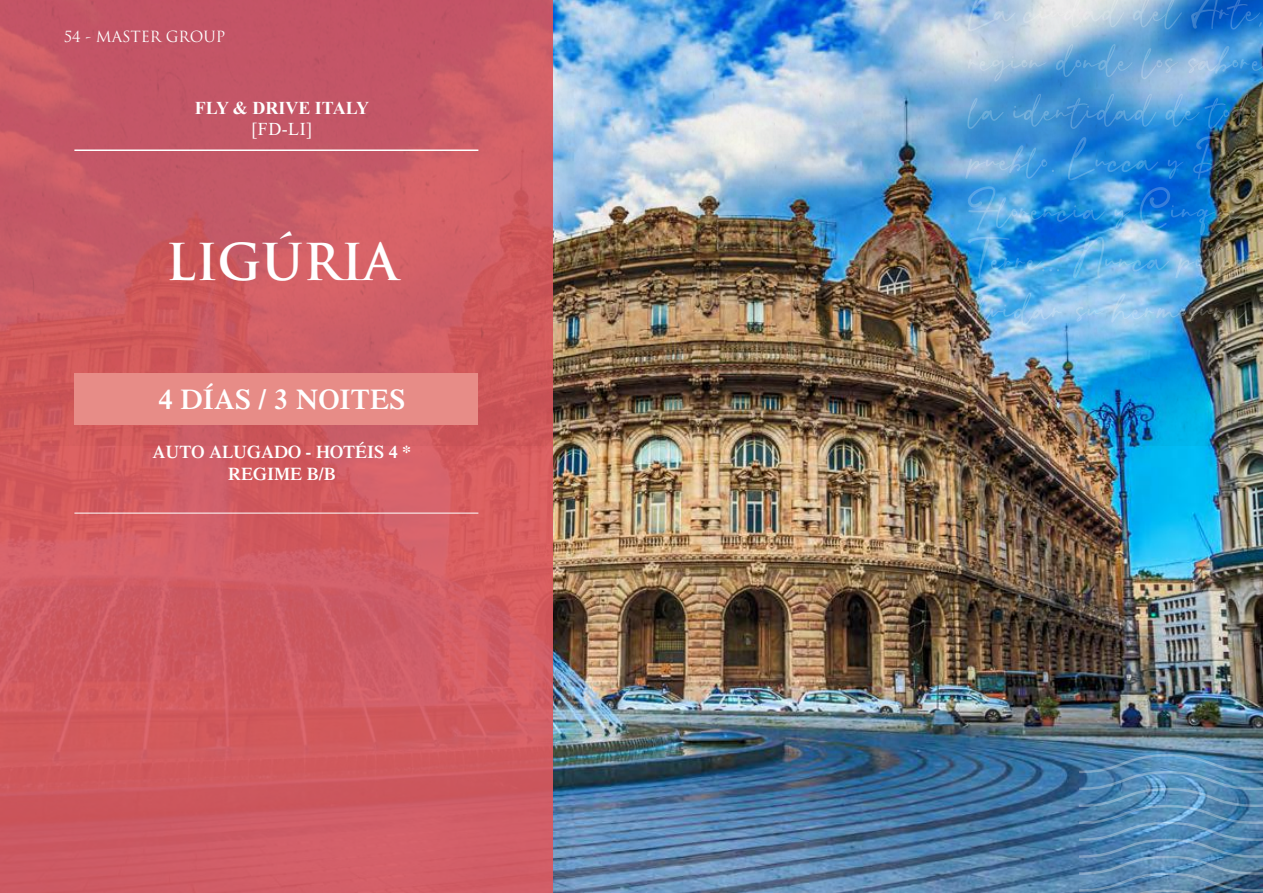
<style>
.page{position:relative;width:1263px;height:893px;background:#fff}
.page>*{position:absolute;margin:0;border:0;box-sizing:border-box;transform-origin:0 0}
.t1{font:700 49.5px "Trajan Pro";color:#fff}
.t2{font:600 28.5px "Times LT Std";letter-spacing:.01em;color:#fff}
.t3{font:600 18px/21.6px "Times LT Std";color:#fff;text-align:center}
.t4{font:700 18px "Times New Roman";color:#fff}
.t5{font:18px "Times New Roman";color:#fff}
.t6{font:15px "Trajan Pro";letter-spacing:-.01em;color:#fff}
</style>
<div class="page">
<img style="left:553px;top:446px;width:710px;height:447px">
<div style="left:0;top:0;width:553px;height:893px;background:#d05b62"></div>
<img style="left:0;top:0;width:1263px;height:446px">
<svg style="left:968px;top:0;width:47px;height:31px"></svg>
<svg style="left:1023px;top:0;width:101px;height:27px;background:#d7dfe4"></svg>
<svg style="left:1133px;top:0;width:49px;height:30px"></svg>
<svg style="left:1191px;top:0;width:71px;height:30px;background:#1064c5"></svg>
<svg style="left:968px;top:56px;width:78px;height:25px;background:#99bcda"></svg>
<svg style="left:1056px;top:44px;width:76px;height:33px;background:#5ba0d6"></svg>
<svg style="left:1141px;top:48px;width:37px;height:31px"></svg>
<svg style="left:1188px;top:46px;width:75px;height:28px;background:#6aaade"></svg>
<svg style="left:967px;top:98px;width:36px;height:31px"></svg>
<svg style="left:1013px;top:94px;width:143px;height:35px;background:#4293d3"></svg>
<img style="left:1165px;top:94px;width:91px;height:35px">
<svg style="left:965px;top:145px;width:89px;height:34px;background:#60a6dd"></svg>
<svg style="left:1068px;top:137px;width:90px;height:43px;background:#2589d9"></svg>
<svg style="left:1168px;top:160px;width:15px;height:19px"></svg>
<img style="left:1193px;top:136px;width:70px;height:43px">
<img style="left:968px;top:186px;width:295px;height:93px">
<img style="left:968px;top:293px;width:93px;height:35px">
<svg style="left:1076px;top:307px;width:27px;height:15px"></svg>
<img style="left:1111px;top:293px;width:146px;height:30px">
<svg style="left:1079px;top:754px;width:184px;height:139px;background:#5588b1"></svg>
<div style="left:74px;top:373px;width:404px;height:51px;background:#e78c87"></div>
<hr style="left:74px;top:513px;width:404px;height:1px;background:#fff">
<hr style="left:74px;top:149px;width:404px;height:2px;background:#fff">
<p class="t6" style="left:64px;top:27px;width:163px">54 - MASTER GROUP</p>
<p class="t4" style="left:195px;top:95px;width:176px">FLY &amp; DRIVE ITALY</p>
<p class="t5" style="left:252px;top:117px;width:62px">[FD-LI]</p>
<h1 class="t1" style="left:166px;top:232px;width:234px">LIGÚRIA</h1>
<h2 class="t2" style="left:158px;top:382px;width:248px">4 DÍAS / 3 NOITES</h2>
<p class="t3" style="left:153px;top:441px;width:260px">AUTO ALUGADO - HOTÉIS 4 *<br>REGIME B/B</p>
</div>
